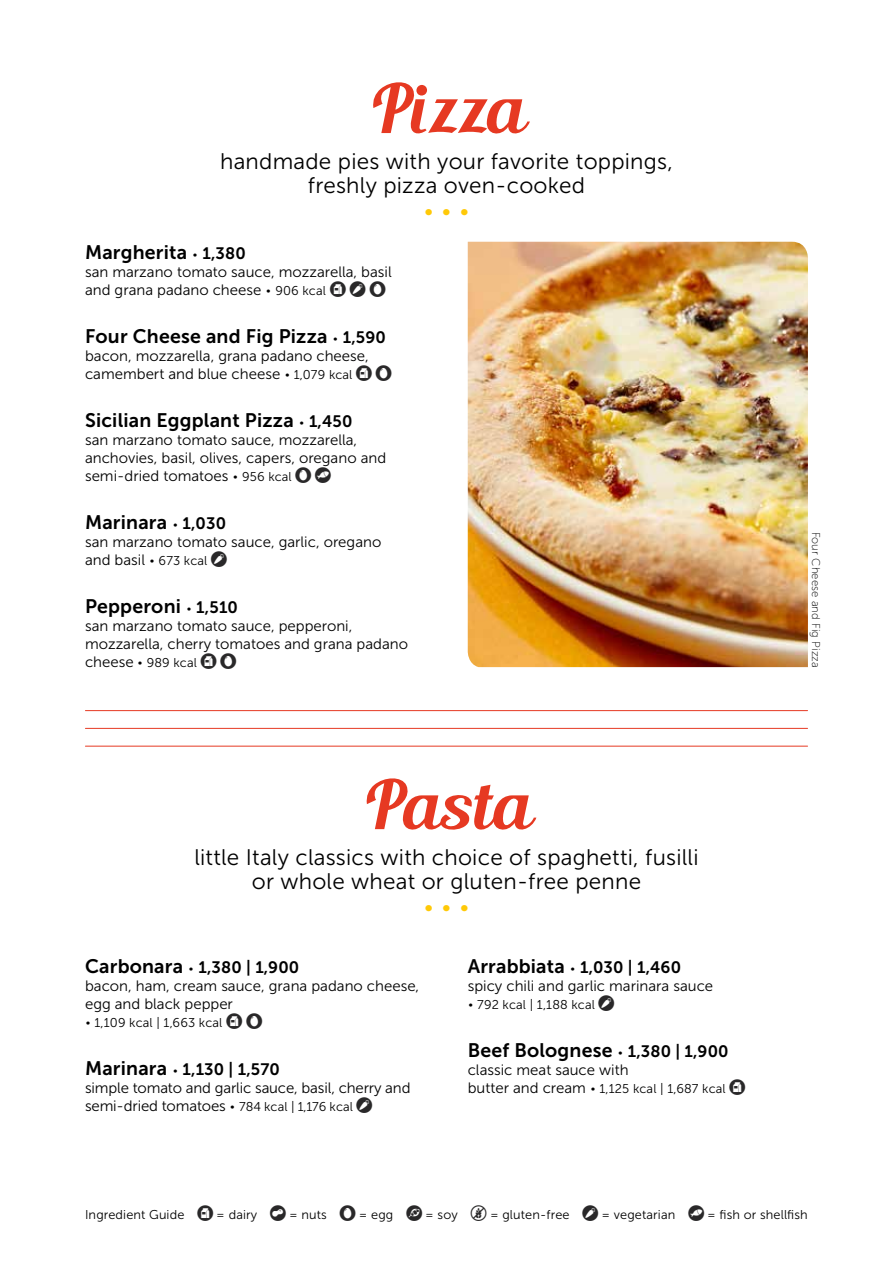
<style>
.page{position:relative;width:893px;height:1263px;background:#fff}
.page>*{position:absolute;margin:0;border:0;box-sizing:border-box;transform-origin:0 0}
.t1{font:67.5px "Blenda Script";color:#e63922}
.t2{font:22.5px/24px "Museo Sans 300";letter-spacing:.01em;color:#000;text-align:center}
.t3{font:19.5px "Museo Sans 700";letter-spacing:.01em;color:#000}
.t4{font:16.5px "Museo Sans 700";letter-spacing:.01em;color:#000}
.t5{font:15px/18px "Museo Sans 300";color:#000}
.t6{font:12.75px "Museo Sans 300";letter-spacing:.01em;color:#000}
.t7{font:11.25px "Museo Sans 100";letter-spacing:.01em;color:#000}
.s1{font-size:16.5px}
.s2{font-size:12.75px}
.s3{font-family:"Allergies Glyphter 2018 05 E";font-size:15.75px;color:#292829}
.s4{font-size:15px}
.s5{font-size:19.5px}
</style>
<div class="page">
<img style="left:468px;top:242px;width:340px;height:425px">
<hr style="left:85px;top:728px;width:722px;height:1px;background:#e63922">
<hr style="left:85px;top:710px;width:722px;height:1px;background:#e63922">
<hr style="left:85px;top:746px;width:722px;height:1px;background:#e63922">
<h1 class="t1" style="left:369px;top:66px;width:156px">Pizza</h1>
<h2 class="t2" style="left:220px;top:149px;width:454px">handmade pies with your favorite toppings, freshly pizza oven-cooked</h2>
<h3 class="t3" style="left:85px;top:241px;width:162px">Margherita <span class="s1">1,380</span></h3>
<p class="t5" style="left:85px;top:263px;width:308px">san marzano tomato sauce, mozzarella, basil and grana padano cheese <span class="s2">906 kcal</span> <span class="s3">D V E</span></p>
<h3 class="t3" style="left:85px;top:325px;width:302px">Four Cheese and Fig Pizza <span class="s1">1,590</span></h3>
<p class="t5" style="left:85px;top:347px;width:308px">bacon, mozzarella, grana padano cheese, camembert and blue cheese <span class="s2">1,079 kcal</span> <span class="s3">D E</span></p>
<h3 class="t3" style="left:85px;top:409px;width:269px">Sicilian Eggplant Pizza <span class="s1">1,450</span></h3>
<p class="t5" style="left:85px;top:431px;width:303px">san marzano tomato sauce, mozzarella, anchovies, basil, olives, capers, oregano and semi-dried tomatoes <span class="s2">956 kcal</span> <span class="s3">E F</span></p>
<h3 class="t3" style="left:85px;top:511px;width:143px">Marinara <span class="s1">1,030</span></h3>
<p class="t5" style="left:85px;top:533px;width:298px">san marzano tomato sauce, garlic, oregano and basil <span class="s2">673 kcal</span> <span class="s3">V</span></p>
<h3 class="t3" style="left:85px;top:595px;width:154px">Pepperoni <span class="s1">1,510</span></h3>
<p class="t5" style="left:85px;top:617px;width:324px">san marzano tomato sauce, pepperoni, mozzarella, cherry tomatoes and grana padano</p>
<p class="t6" style="left:85px;top:656px;width:153px"><span class="s4">cheese</span> 989 kcal <span class="s3">D E</span></p>
<h1 class="t1" style="left:363px;top:762px;width:169px">Pasta</h1>
<h2 class="t2" style="left:194px;top:845px;width:506px">little Italy classics with choice of spaghetti, fusilli or whole wheat or gluten-free penne</h2>
<p class="t4" style="left:85px;top:958px;width:216px"><span class="s5">Carbonara</span> 1,380 | 1,900</p>
<p class="t5" style="left:85px;top:977px;width:336px">bacon, ham, cream sauce, grana padano cheese, egg and black pepper</p>
<p class="t6" style="left:95px;top:1016px;width:169px">1,109 kcal | 1,663 kcal <span class="s3">D E</span></p>
<p class="t4" style="left:85px;top:1060px;width:196px"><span class="s5">Marinara</span> 1,130 | 1,570</p>
<p class="t5" style="left:85px;top:1079px;width:327px">simple tomato and garlic sauce, basil, cherry and semi-dried tomatoes <span class="s2">784 kcal | 1,176 kcal</span> <span class="s3">V</span></p>
<p class="t4" style="left:468px;top:958px;width:215px"><span class="s5">Arrabbiata</span> 1,030 | 1,460</p>
<p class="t5" style="left:468px;top:977px;width:247px">spicy chili and garlic marinara sauce</p>
<p class="t6" style="left:477px;top:998px;width:139px">792 kcal | 1,188 kcal <span class="s3">V</span></p>
<h3 class="t3" style="left:468px;top:1039px;width:262px">Beef Bolognese <span class="s1">1,380 | 1,900</span></h3>
<p class="t5" style="left:468px;top:1061px;width:162px">classic meat sauce with</p>
<p class="t6" style="left:468px;top:1082px;width:279px"><span class="s4">butter and cream</span> 1,125 kcal | 1,687 kcal <span class="s3">D</span></p>
<p class="t7" style="left:822px;top:531px;width:138px;rotate:90deg">Four Cheese and Fig Pizza</p>
<p class="t6" style="left:85px;top:1208px;width:724px">Ingredient Guide <span class="s3">D</span> = dairy <span class="s3">N</span> = nuts <span class="s3">E</span> = egg <span class="s3">S</span> = soy <span class="s3">G</span> = gluten-free <span class="s3">V</span> = vegetarian <span class="s3">F</span> = fish or shellfish</p>
</div>
